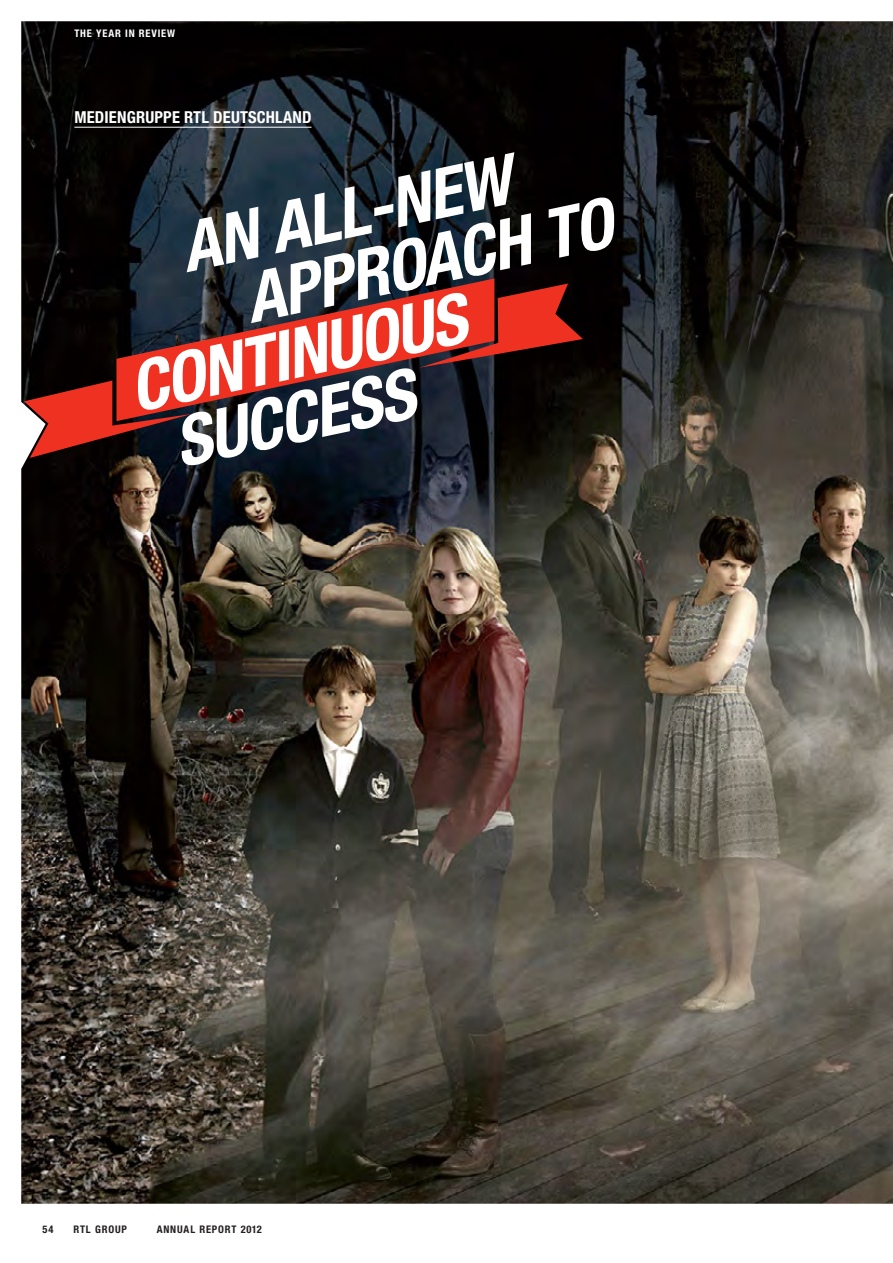
<style>
.page{position:relative;width:893px;height:1263px;background:#fff}
.page>*{position:absolute;margin:0;border:0;box-sizing:border-box;transform-origin:0 0}
.t1{font:italic 700 condensed 69.15px "Helvetica Neue LT";color:#fff}
.t2{font:700 condensed 16.5px "Helvetica Neue LT";letter-spacing:.01em;color:#fff}
.t3{font:700 condensed 10.5px "Helvetica Neue LT";letter-spacing:.08em;color:#231f20}
.t4{font:700 condensed 10.5px "Helvetica Neue LT";letter-spacing:.08em;color:#fff}
</style>
<div class="page">
<img style="left:21px;top:21px;width:872px;height:1183px">
<svg style="left:24px;top:381px;width:168px;height:77px;background:#822c27"></svg>
<svg style="left:494px;top:283px;width:89px;height:85px;background:#7d1912"></svg>
<svg style="left:116px;top:278px;width:378px;height:143px;background:#782929"></svg>
<hr style="left:74px;top:127px;width:238px;height:1px;background:#fff">
<p class="t4" style="left:74px;top:27px;width:102px">THE YEAR IN REVIEW</p>
<p class="t2" style="left:74px;top:107px;width:239px">MEDIENGRUPPE RTL DEUTSCHLAND</p>
<p class="t1" style="left:173px;top:207px;width:337px;rotate:-12deg">An all-new</p>
<p class="t1" style="left:237px;top:258px;width:375px;rotate:-12deg">app roac h to</p>
<p class="t1" style="left:122px;top:347px;width:344px;rotate:-12deg">cont inuous</p>
<p class="t1" style="left:166px;top:402px;width:245px;rotate:-12deg">succ ess</p>
<p class="t3" style="left:43px;top:1223px;width:12px">54</p>
<p class="t3" style="left:74px;top:1223px;width:54px">RTL GROUP</p>
<p class="t3" style="left:157px;top:1223px;width:106px">ANNUAL REPORT 2012</p>
</div>
